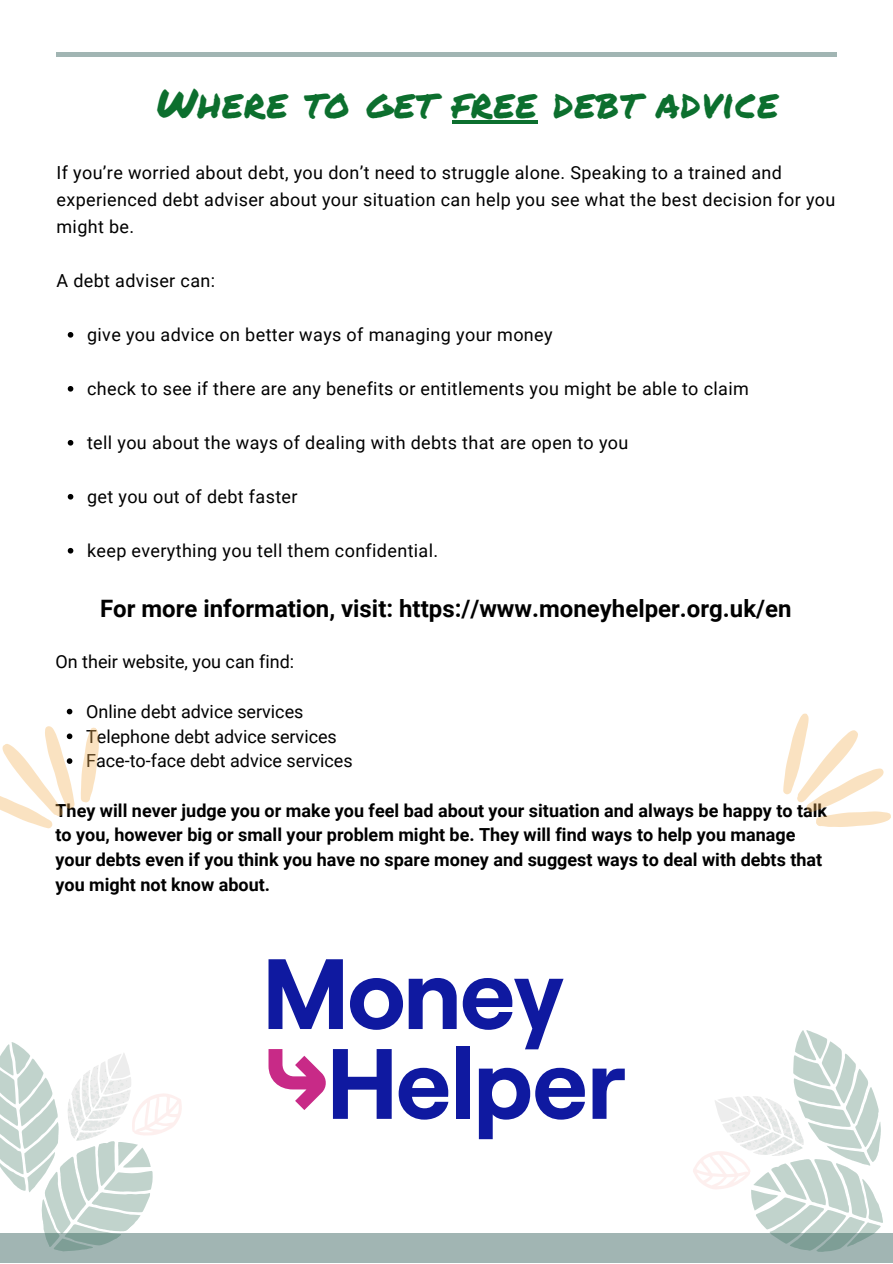
<style>
.page{position:relative;width:893px;height:1264px;background:#fff}
.page>*{position:absolute;margin:0;border:0;box-sizing:border-box;transform-origin:0 0}
.t1{font:40.5px "Permanent Marker";letter-spacing:.02em;color:#0c6f2e}
.t2{font:700 24px "Roboto";color:#000}
.t3{font:18px/27px "Roboto";letter-spacing:.02em;color:#000}
.t4{font:700 18px/24.8px "Roboto";color:#000}
.t5{font:18px/24.8px "Roboto";color:#000}
</style>
<div class="page">
<div style="left:0;top:1233px;width:892px;height:29px;background:#a1b5b3"></div>
<hr style="left:56px;top:53px;width:780px;height:4px;background:#a1b5b3">
<svg style="left:268px;top:1049px;width:58px;height:61px"></svg>
<svg style="left:268px;top:959px;width:75px;height:70px"></svg>
<svg style="left:350px;top:978px;width:106px;height:51px"></svg>
<svg style="left:462px;top:978px;width:101px;height:71px"></svg>
<svg style="left:333px;top:1049px;width:58px;height:69px"></svg>
<svg style="left:398px;top:1067px;width:50px;height:52px"></svg>
<div style="left:456px;top:1046px;width:14px;height:72px;background:#0f19a0"></div>
<svg style="left:479px;top:1067px;width:106px;height:72px"></svg>
<svg style="left:592px;top:1068px;width:32px;height:50px"></svg>
<svg style="left:68px;top:332px;width:5px;height:5px"></svg>
<svg style="left:68px;top:386px;width:5px;height:5px"></svg>
<svg style="left:68px;top:440px;width:5px;height:5px"></svg>
<svg style="left:68px;top:494px;width:5px;height:5px"></svg>
<svg style="left:68px;top:548px;width:5px;height:5px"></svg>
<hr style="left:451px;top:121px;width:86px;height:3px;background:#0c6f2e">
<svg style="left:67px;top:708px;width:5px;height:6px"></svg>
<svg style="left:783px;top:713px;width:108px;height:114px"></svg>
<svg style="left:0;top:726px;width:99px;height:103px"></svg>
<svg style="left:0;top:1042px;width:182px;height:210px"></svg>
<svg style="left:693px;top:1030px;width:190px;height:222px"></svg>
<h1 class="t1" style="left:156px;top:73px;width:623px">Where to get free debt advice</h1>
<p class="t3" style="left:56px;top:159px;width:780px">If you’re worried about debt, you don’t need to struggle alone. Speaking to a trained and experienced debt adviser about your situation can help you see what the best decision for you might be.</p>
<p class="t3" style="left:56px;top:267px;width:160px">A debt adviser can:</p>
<p class="t3" style="left:87px;top:321px;width:467px">give you advice on better ways of managing your money</p>
<p class="t3" style="left:87px;top:375px;width:663px">check to see if there are any benefits or entitlements you might be able to claim</p>
<p class="t3" style="left:87px;top:429px;width:543px">tell you about the ways of dealing with debts that are open to you</p>
<p class="t3" style="left:87px;top:483px;width:212px">get you out of debt faster</p>
<p class="t3" style="left:87px;top:537px;width:352px">keep everything you tell them confidential.</p>
<h2 class="t2" style="left:100px;top:594px;width:692px">For more information, visit: https://www.moneyhelper.org.uk/en</h2>
<p class="t5" style="left:55px;top:649px;width:240px">On their website, you can find:</p>
<p class="t5" style="left:86px;top:699px;width:268px">Online debt advice services<br>Telephone debt advice services<br>Face-to-face debt advice services</p>
<p class="t4" style="left:55px;top:798px;width:773px">They will never judge you or make you feel bad about your situation and always be happy to talk to you, however big or small your problem might be. They will find ways to help you manage your debts even if you think you have no spare money and suggest ways to deal with debts that you might not know about.</p>
</div>
